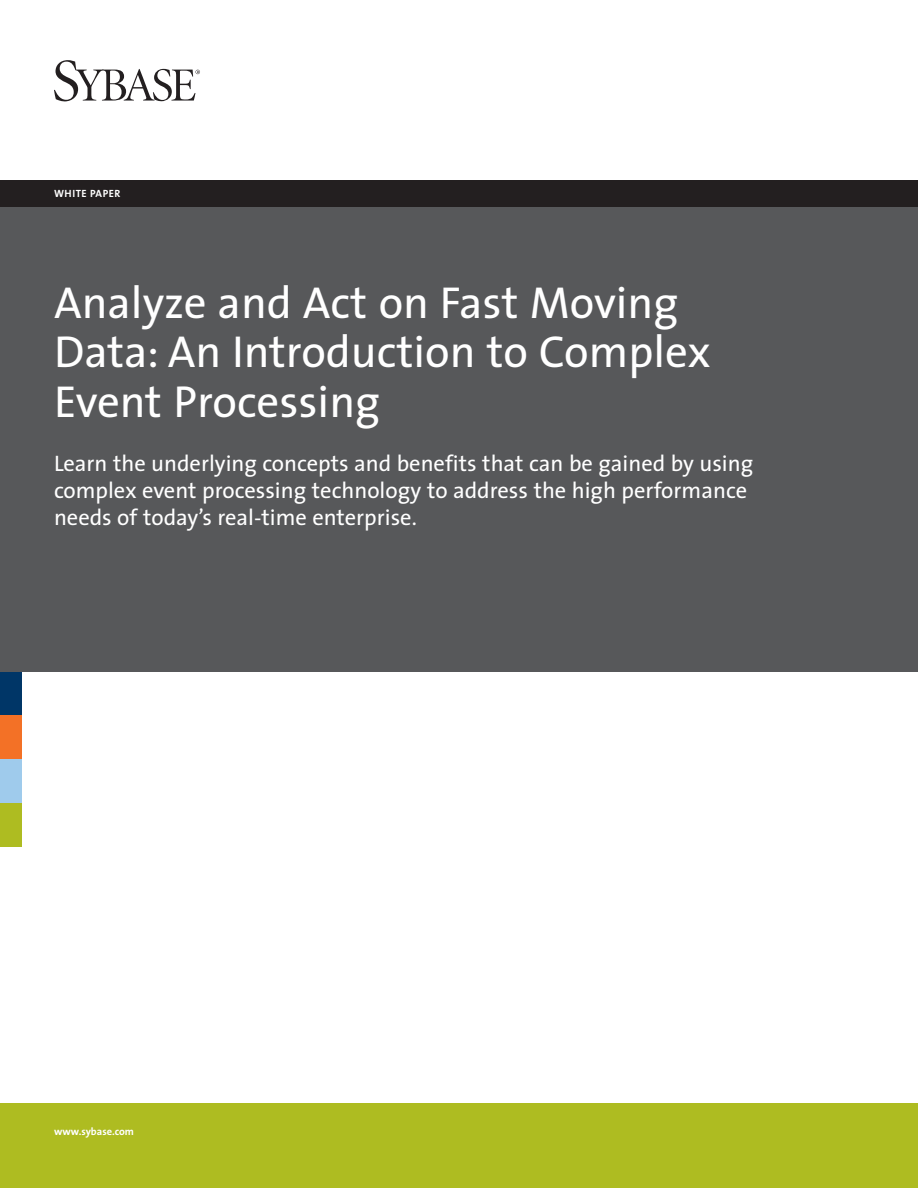
<style>
.page{position:relative;width:918px;height:1188px;background:#fff}
.page>*{position:absolute;margin:0;border:0;box-sizing:border-box;transform-origin:0 0}
.t1{font:45px/49.5px "The Sans";color:#fff}
.t2{font:22.5px/27px "The Sans";color:#fff}
.t3{font:700 10.5px "The Sans";color:#fff}
</style>
<div class="page">
<hr style="left:0;top:1004px;width:1px;height:184px;background:#aebc21">
<div style="left:0;top:205px;width:918px;height:467px;background:#57585a"></div>
<div style="left:0;top:1103px;width:918px;height:85px;background:#aebc21"></div>
<div style="left:0;top:180px;width:918px;height:27px;background:#231f20"></div>
<svg style="left:54px;top:60px;width:146px;height:41px"></svg>
<div style="left:0;top:672px;width:22px;height:44px;background:#003667"></div>
<div style="left:0;top:716px;width:22px;height:43px;background:#f37126"></div>
<div style="left:0;top:759px;width:22px;height:44px;background:#9fcbec"></div>
<div style="left:0;top:803px;width:22px;height:43px;background:#aebc21"></div>
<p class="t3" style="left:54px;top:185px;width:68px">white paper</p>
<h1 class="t1" style="left:54px;top:276px;width:658px">Analyze and Act on Fast Moving<br>Data: An Introduction to Complex<br>Event Processing</h1>
<p class="t2" style="left:54px;top:449px;width:701px">Learn the underlying concepts and benefits that can be gained by using complex event processing technology to address the high performance needs of today’s real-time enterprise.</p>
<p class="t3" style="left:54px;top:1123px;width:82px">www.sybase.com</p>
</div>
